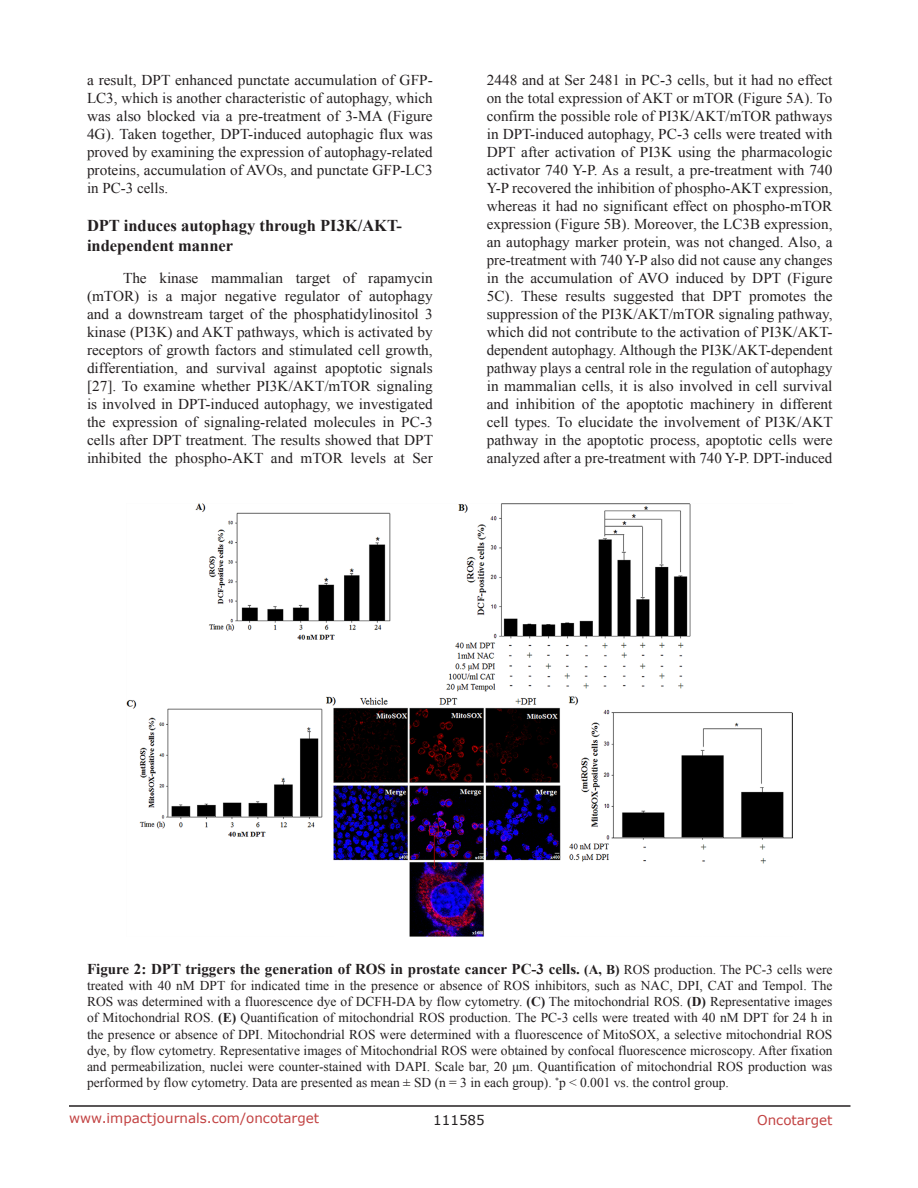
<style>
.page{position:relative;width:918px;height:1188px;background:#fff}
.page>*{position:absolute;margin:0;border:0;box-sizing:border-box;transform-origin:0 0}
.SubHeading{font:700 16.5px/19.8px "Times New Roman";color:#231f20}
.BodyText{font:15px/18px "Times New Roman";color:#231f20;text-align:justify}
.figuretext{font:700 15px "Times New Roman";color:#231f20}
.figuretext-2{font:13.5px/16.2px "Times New Roman";color:#231f20;text-align:justify}
.t1{font:13.5px "Verdana";color:#c24141}
.t2{font:13.5px "Verdana";color:#231f20}
.s1{font-size:13.5px}
.s2{font-weight:400;font-size:13.5px}
.s3{font-weight:700}
</style>
<div class="page">
<hr style="left:69px;top:1105px;width:781px;height:2px;background:#231f20">
<img style="left:127px;top:504px;width:666px;height:432px">
<p class="BodyText" style="left:87px;top:71px;width:347px">a result, DPT enhanced punctate accumulation of GFP-LC3, which is another characteristic of autophagy, which was also blocked via a pre-treatment of 3-MA (Figure 4G). Taken together, DPT-induced autophagic flux was proved by examining the expression of autophagy-related proteins, accumulation of AVOs, and punctate GFP-LC3 in PC-3 cells.</p>
<p class="SubHeading" style="left:87px;top:215px;width:317px">DPT induces autophagy through PI3K/AKT&shy;independent manner</p>
<p class="BodyText" style="left:87px;top:268px;width:348px;text-indent:36px">The kinase mammalian target of rapamycin (mTOR) is a major negative regulator of autophagy and a downstream target of the phosphatidylinositol 3 kinase (PI3K) and AKT pathways, which is activated by receptors of growth factors and stimulated cell growth, differentiation, and survival against apoptotic signals [27]. To examine whether PI3K/AKT/mTOR signaling is involved in DPT-induced autophagy, we investigated the expression of signaling-related molecules in PC-3 cells after DPT treatment. The results showed that DPT inhibited the phospho-AKT and mTOR levels at Ser</p>
<p class="BodyText" style="left:487px;top:71px;width:348px">2448 and at Ser 2481 in PC-3 cells, but it had no effect on the total expression of AKT or mTOR (Figure 5A). To confirm the possible role of PI3K/AKT/mTOR pathways in DPT-induced autophagy, PC-3 cells were treated with DPT after activation of PI3K using the pharmacologic activator 740 Y-P. As a result, a pre-treatment with 740<br>Y-P recovered the inhibition of phospho-AKT expression, whereas it had no significant effect on phospho-mTOR expression (Figure 5B). Moreover, the LC3B expression, an autophagy marker protein, was not changed. Also, a pre-treatment with 740 Y-P also did not cause any changes in the accumulation of AVO induced by DPT (Figure 5C). These results suggested that DPT promotes the suppression of the PI3K/AKT/mTOR signaling pathway, which did not contribute to the activation of PI3K/AKT&shy;dependent autophagy. Although the PI3K/AKT-dependent pathway plays a central role in the regulation of autophagy in mammalian cells, it is also involved in cell survival and inhibition of the apoptotic machinery in different cell types. To elucidate the involvement of PI3K/AKT pathway in the apoptotic process, apoptotic cells were analyzed after a pre-treatment with 740 Y-P. DPT-induced</p>
<p class="figuretext" style="left:87px;top:958px;width:747px">Figure 2: DPT triggers the generation of ROS in prostate cancer PC-3 cells. <span class="s1">(A, B)</span> <span class="s2">ROS production. The PC-3 cells were</span></p>
<p class="figuretext-2" style="left:87px;top:977px;width:747px">treated with 40 nM DPT for indicated time in the presence or absence of ROS inhibitors, such as NAC, DPI, CAT and Tempol. The ROS was determined with a fluorescence dye of DCFH-DA by flow cytometry. <span class="s3">(C)</span> The mitochondrial ROS. <span class="s3">(D)</span> Representative images of Mitochondrial ROS. <span class="s3">(E)</span> Quantification of mitochondrial ROS production. The PC-3 cells were treated with 40 nM DPT for 24 h in the presence or absence of DPI. Mitochondrial ROS were determined with a fluorescence of MitoSOX, a selective mitochondrial ROS dye, by flow cytometry. Representative images of Mitochondrial ROS were obtained by confocal fluorescence microscopy. After fixation and permeabilization, nuclei were counter-stained with DAPI. Scale bar, 20 μm. Quantification of mitochondrial ROS production was performed by flow cytometry. Data are presented as mean ± SD (n = 3 in each group). <sup>*</sup>p &lt; 0.001 vs. the control group.</p>
<p class="t1" style="left:69px;top:1109px;width:252px">www.impactjournals.com/oncotarget</p>
<p class="t2" style="left:433px;top:1111px;width:53px">111585</p>
<p class="t1" style="left:757px;top:1111px;width:77px">Oncotarget</p>
</div>
